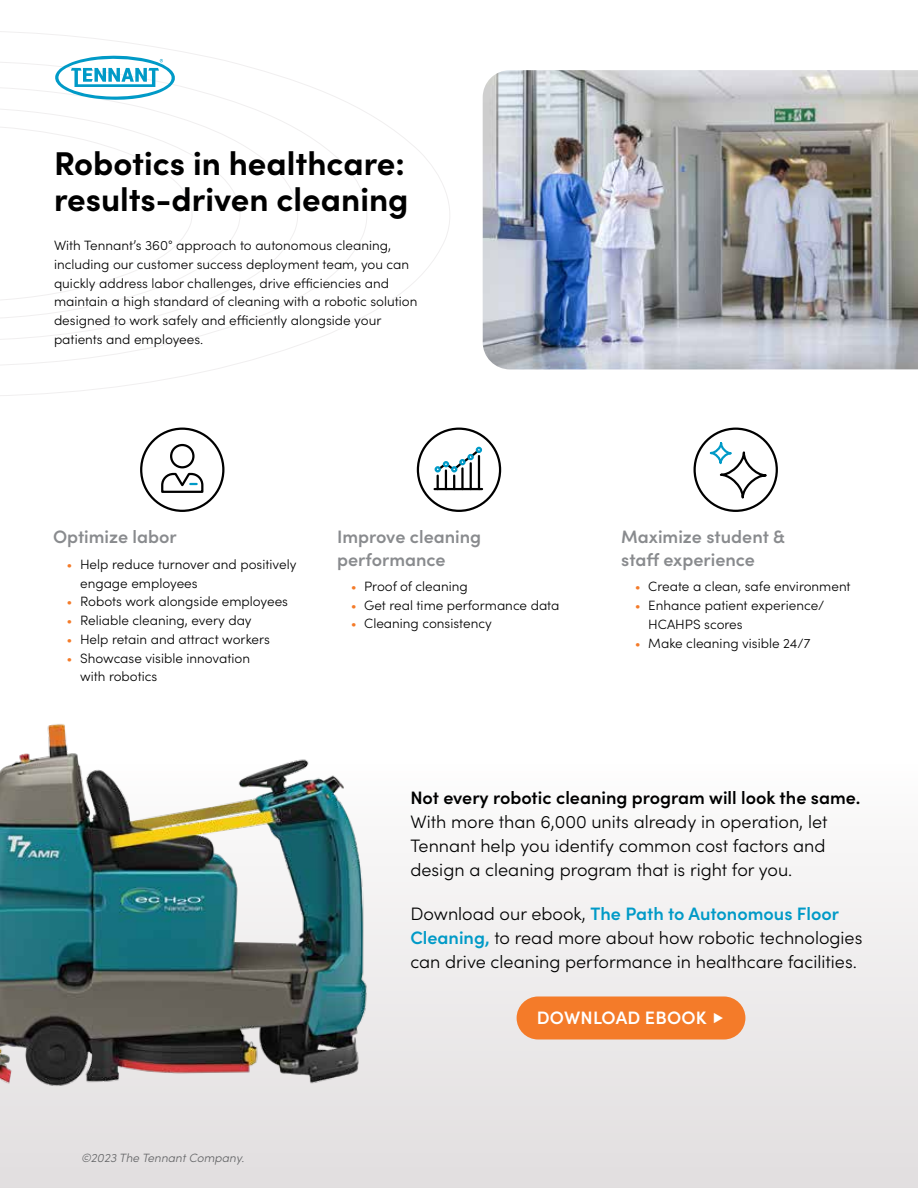
<style>
.page{position:relative;width:918px;height:1188px;background:#fff}
.page>*{position:absolute;margin:0;border:0;box-sizing:border-box;transform-origin:0 0}
.t1{font:700 33px/36px "Sofia Pro";color:#000}
.t2{font:300 18px/24px "Sofia Pro";color:#000;text-align:justify}
.t3{font:600 18px/22.5px "Sofia Pro";color:#898b8e}
.t4{font:600 18px "Sofia Pro";color:#000}
.t5{font:600 18px "Sofia Pro";letter-spacing:.01em;color:#fff}
.t6{font:300 13.5px/18.8px "Sofia Pro";color:#000}
.t7{font:italic 300 12px "Sofia Pro";color:#636466}
.s1{color:#f47b29}
.s2{font-weight:600;color:#009ac7}
</style>
<div class="page">
<svg style="left:0;top:31px;width:450px;height:365px"></svg>
<div style="left:0;top:760px;width:918px;height:428px;background:linear-gradient(to bottom,#fdfcfc,#e1dede)"></div>
<img style="left:0;top:724px;width:372px;height:365px">
<div style="left:517px;top:997px;width:228px;height:43px;background:#f47b29;border-radius:21px"></div>
<svg style="left:54px;top:55px;width:122px;height:46px"></svg>
<svg style="left:140px;top:427px;width:85px;height:85px"></svg>
<svg style="left:416px;top:427px;width:86px;height:85px"></svg>
<div style="left:694px;top:428px;width:84px;height:84px;border:2px solid #000;border-radius:50%"></div>
<div style="left:710px;top:442px;width:22px;height:22px;border:2px solid #009ac7;border-radius:50%"></div>
<svg style="left:719px;top:450px;width:49px;height:62px"></svg>
<img style="left:483px;top:70px;width:435px;height:299px">
<h1 class="t1" style="left:54px;top:143px;width:356px">Robotics in healthcare: results-driven cleaning</h1>
<p class="t6" style="left:54px;top:235px;width:365px">With Tennant’s 360° approach to autonomous cleaning, including our customer success deployment team, you can quickly address labor challenges, drive efficiencies and maintain a high standard of cleaning with a robotic solution designed to work safely and efficiently alongside your patients and employees.</p>
<h2 class="t3" style="left:53px;top:524px;width:125px">Optimize labor</h2>
<p class="t6" style="left:80px;top:554px;width:218px;text-indent:-14px"><span class="s1">•</span> Help reduce turnover and positively engage employees</p>
<p class="t6" style="left:67px;top:591px;width:223px"><span class="s1">•</span> Robots work alongside employees</p>
<p class="t6" style="left:67px;top:610px;width:187px"><span class="s1">•</span> Reliable cleaning, every day</p>
<p class="t6" style="left:67px;top:629px;width:205px"><span class="s1">•</span> Help retain and attract workers</p>
<p class="t6" style="left:80px;top:648px;width:172px;text-indent:-14px"><span class="s1">•</span> Showcase visible innovation with robotics</p>
<h2 class="t3" style="left:337px;top:524px;width:146px">Improve cleaning performance</h2>
<p class="t6" style="left:351px;top:576px;width:119px"><span class="s1">•</span> Proof of cleaning</p>
<p class="t6" style="left:351px;top:595px;width:210px"><span class="s1">•</span> Get real time performance data</p>
<p class="t6" style="left:351px;top:613px;width:143px"><span class="s1">•</span> Cleaning consistency</p>
<h2 class="t3" style="left:621px;top:524px;width:165px">Maximize student &amp; staff experience</h2>
<p class="t6" style="left:635px;top:576px;width:217px"><span class="s1">•</span> Create a clean, safe environment</p>
<p class="t6" style="left:648px;top:595px;width:178px;text-indent:-14px"><span class="s1">•</span> Enhance patient experience/<br>HCAHPS scores</p>
<p class="t6" style="left:635px;top:633px;width:177px"><span class="s1">•</span> Make cleaning visible 24/7</p>
<p class="t7" style="left:81px;top:1149px;width:165px">©2023 The Tennant Company.</p>
<h2 class="t4" style="left:410px;top:784px;width:452px">Not every robotic cleaning program will look the same.</h2>
<h2 class="t2" style="left:410px;top:808px;width:419px">With more than 6,000 units already in operation, let Tennant help you identify common cost factors and design a cleaning program that is right for you.</h2>
<h2 class="t2" style="left:410px;top:901px;width:454px;text-align:left">Download our ebook, <span class="s2">The Path to Autonomous Floor<br>Cleaning,</span> to read more about how robotic technologies can drive cleaning performance in healthcare facilities.</h2>
<h2 class="t5" style="left:537px;top:1005px;width:171px">DOWNLOAD EBOOK</h2>
</div>
